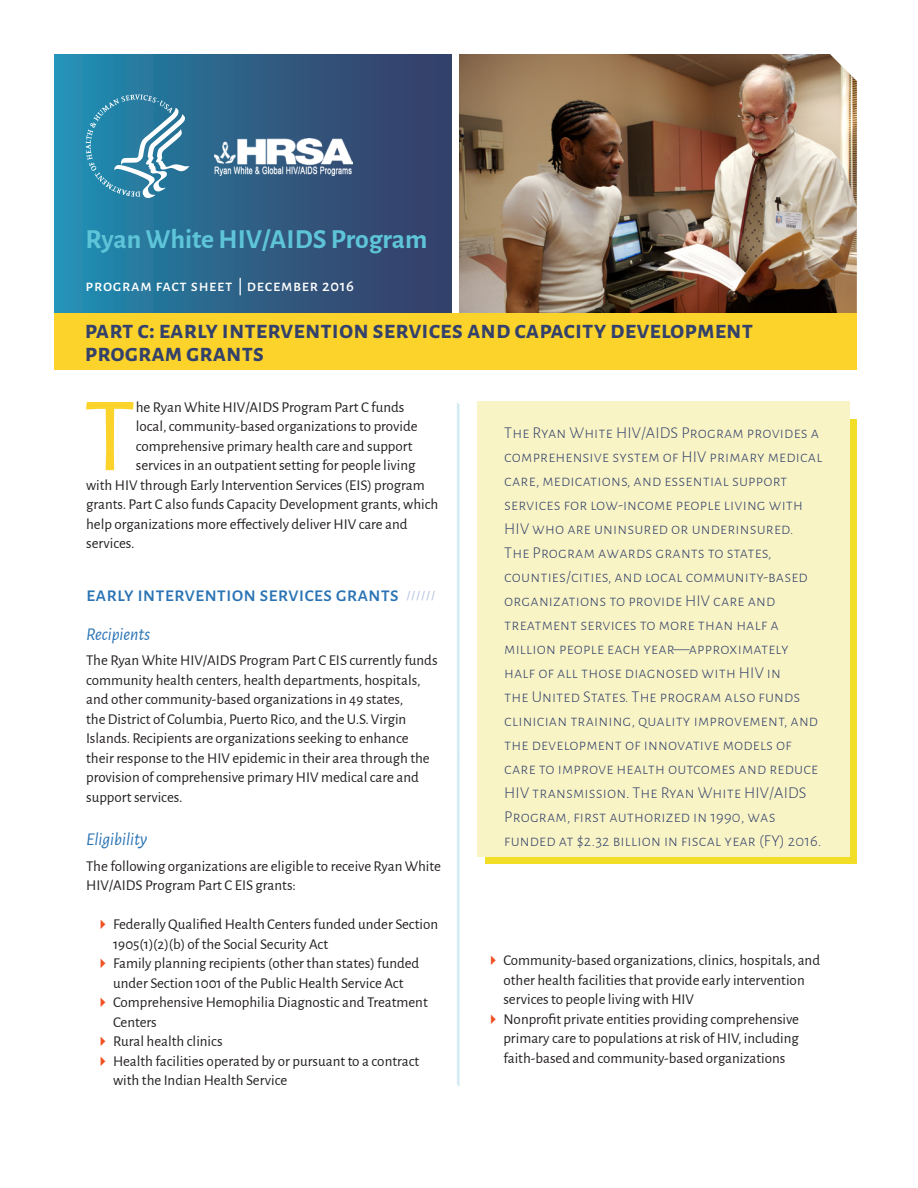
<style>
.page{position:relative;width:918px;height:1188px;background:#fff}
.page>*{position:absolute;margin:0;border:0;box-sizing:border-box;transform-origin:0 0}
.body{font:106.2px "Alegreya Sans";color:#fcd32a}
.t1{font:700 27.6px "Alegreya Sans";color:#5ec5d9}
.Main_SubTitle{font:700 25.5px/22.5px "Alegreya Sans SC";color:#33416b}
.body_header_1{font:500 21px "Alegreya Sans SC";color:#2a73b4}
.body_header_2{font:italic 18px "Alegreya Sans";color:#2a73b4}
.Fast_Facts{font:300 16.5px/24px "Alegreya Sans SC";letter-spacing:.01em;color:#33416b}
.pullquote{font:500 16.5px "Alegreya Sans SC";letter-spacing:.04em;color:#fff}
.body-2{font:15px/19.5px "Alegreya Sans";color:#231f20}
.s1{font-size:12px;color:#b5c3e0}
</style>
<div class="page">
<div style="left:485px;top:420px;width:372px;height:444px;background:#f2de27"></div>
<div style="left:477px;top:402px;width:373px;height:455px;background:#f9f4c5"></div>
<div style="left:54px;top:54px;width:398px;height:285px;background:linear-gradient(to right,#238db1,#373861)"></div>
<svg style="left:86px;top:94px;width:103px;height:104px"></svg>
<img style="left:215px;top:139px;width:138px;height:37px">
<img style="left:459px;top:54px;width:398px;height:259px">
<div style="left:54px;top:313px;width:803px;height:57px;background:#fcd32a"></div>
<svg style="left:457px;top:402px;width:3px;height:685px"></svg>
<p class="t1" style="left:86px;top:219px;width:343px">Ryan White HIV/AIDS Program</p>
<p class="pullquote" style="left:86px;top:274px;width:270px">program fact sheet | december 2016</p>
<p class="Main_SubTitle" style="left:85px;top:317px;width:670px">part c: early intervention services and capacity development program grants</p>
<p class="body" style="left:84px;top:364px;width:54px">T</p>
<p class="body-2" style="left:136px;top:396px;width:270px">he Ryan White HIV/AIDS Program Part C funds</p>
<p class="body-2" style="left:136px;top:416px;width:283px">local, community-based organizations to provide</p>
<p class="body-2" style="left:136px;top:435px;width:278px">comprehensive primary health care and support</p>
<p class="body-2" style="left:136px;top:455px;width:281px">services in an outpatient setting for people living</p>
<p class="body-2" style="left:86px;top:474px;width:340px">with HIV through Early Intervention Services (EIS) program</p>
<p class="body-2" style="left:86px;top:494px;width:354px">grants. Part C also funds Capacity Development grants, which</p>
<p class="body-2" style="left:86px;top:513px;width:323px">help organizations more effectively deliver HIV care and</p>
<p class="body-2" style="left:86px;top:533px;width:50px">services.</p>
<p class="body_header_1" style="left:86px;top:579px;width:350px">early intervention services grants <span class="s1">//////</span></p>
<p class="body_header_2" style="left:86px;top:622px;width:66px">Recipients</p>
<p class="body-2" style="left:86px;top:650px;width:353px">The Ryan White HIV/AIDS Program Part C EIS currently funds community health centers, health departments, hospitals, and other community-based organizations in 49 states,<br>the District of Columbia, Puerto Rico, and the U.S. Virgin Islands. Recipients are organizations seeking to enhance their response to the HIV epidemic in their area through the provision of comprehensive primary HIV medical care and support services.</p>
<p class="body_header_2" style="left:86px;top:828px;width:63px">Eligibility</p>
<p class="body-2" style="left:86px;top:856px;width:356px">The following organizations are eligible to receive Ryan White<br>HIV/AIDS Program Part C EIS grants:</p>
<p class="body-2" style="left:113px;top:914px;width:327px">Federally Qualified Health Centers funded under Section<br>1905(1)(2)(b) of the Social Security Act</p>
<p class="body-2" style="left:113px;top:953px;width:308px">Family planning recipients (other than states) funded under Section 1001 of the Public Health Service Act</p>
<p class="body-2" style="left:113px;top:992px;width:316px">Comprehensive Hemophilia Diagnostic and Treatment<br>Centers</p>
<p class="body-2" style="left:113px;top:1031px;width:111px">Rural health clinics</p>
<p class="body-2" style="left:113px;top:1051px;width:308px">Health facilities operated by or pursuant to a contract with the Indian Health Service</p>
<p class="Fast_Facts" style="left:504px;top:420px;width:320px">The Ryan White HIV/AIDS Program provides a comprehensive system of HIV primary medical care, medications, and essential support services for low-income people living with HIV who are uninsured or underinsured.<br>The Program awards grants to states, counties/cities, and local community-based organizations to provide HIV care and treatment services to more than half a million people each year—approximately half of all those diagnosed with HIV in<br>the United States. The program also funds clinician training, quality improvement, and the development of innovative models of care to improve health outcomes and reduce HIV transmission. The Ryan White HIV/AIDS Program, first authorized in 1990, was funded at $2.32 billion in fiscal year (FY) 2016.</p>
<p class="body-2" style="left:503px;top:950px;width:318px">Community-based organizations, clinics, hospitals, and other health facilities that provide early intervention services to people living with HIV</p>
<p class="body-2" style="left:503px;top:1008px;width:297px;text-align:justify">Nonprofit private entities providing comprehensive primary care to populations at risk of HIV, including faith-based and community-based organizations</p>
</div>
